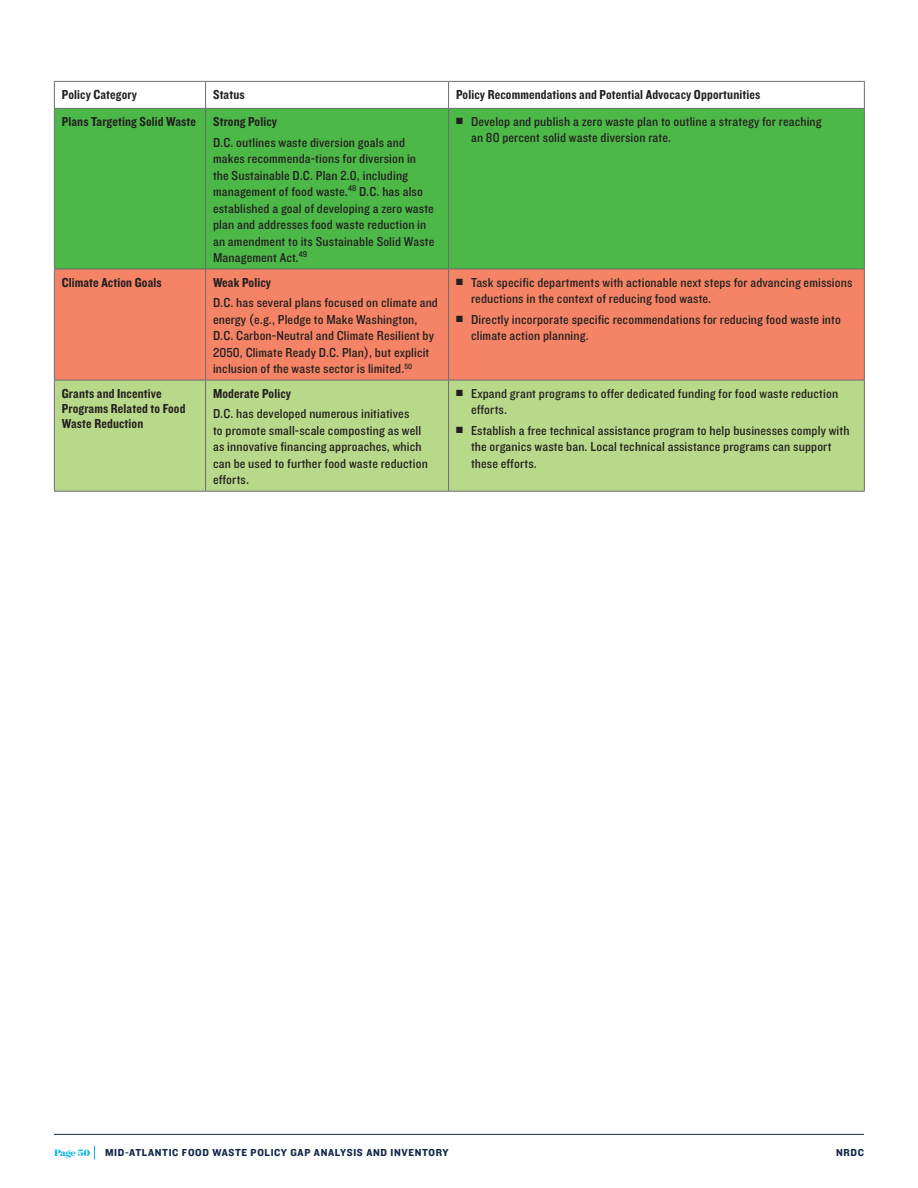
<style>
.page{position:relative;width:918px;height:1188px;background:#fff}
.page>*{position:absolute;margin:0;border:0;box-sizing:border-box;transform-origin:0 0}
.t1{font:13.5px/16.5px "Knockout 30 Junior Welterwt";letter-spacing:.01em;color:#231f20}
.t2{font:13.5px/15px "Knockout 50 Welterweight";letter-spacing:.01em;color:#231f20}
.t3{font:10.5px "Knockout 51 Middleweight";letter-spacing:.06em;color:#11264a}
.t4{font:700 10.5px "Surveyor Display";letter-spacing:-.03em;color:#00b3e4}
</style>
<div class="page">
<hr style="left:54px;top:1134px;width:810px;height:1px;background:#11264a">
<svg style="left:94px;top:1146px;width:1px;height:13px"></svg>
<div style="left:55px;top:109px;width:809px;height:160px;background:#4cb848"></div>
<div style="left:55px;top:270px;width:809px;height:110px;background:#f48465"></div>
<div style="left:55px;top:381px;width:809px;height:110px;background:#b8d989"></div>
<hr style="left:54px;top:81px;width:152px;height:1px;background:#6c6d70">
<svg style="left:54px;top:82px;width:1px;height:26px"></svg>
<hr style="left:206px;top:81px;width:243px;height:1px;background:#6c6d70">
<svg style="left:205px;top:82px;width:1px;height:26px"></svg>
<hr style="left:449px;top:81px;width:416px;height:1px;background:#6c6d70">
<svg style="left:448px;top:82px;width:1px;height:26px"></svg>
<svg style="left:864px;top:82px;width:1px;height:26px"></svg>
<hr style="left:54px;top:108px;width:152px;height:1px;background:#6c6d70">
<hr style="left:206px;top:108px;width:243px;height:1px;background:#6c6d70">
<hr style="left:449px;top:108px;width:416px;height:1px;background:#6c6d70">
<hr style="left:54px;top:109px;width:1px;height:160px;background:#6c6d70">
<hr style="left:205px;top:109px;width:1px;height:160px;background:#6c6d70">
<hr style="left:448px;top:109px;width:1px;height:160px;background:#6c6d70">
<hr style="left:864px;top:109px;width:1px;height:160px;background:#6c6d70">
<hr style="left:54px;top:269px;width:152px;height:1px;background:#6c6d70">
<hr style="left:54px;top:269px;width:1px;height:111px;background:#6c6d70">
<hr style="left:206px;top:269px;width:243px;height:1px;background:#6c6d70">
<hr style="left:205px;top:269px;width:1px;height:111px;background:#6c6d70">
<hr style="left:449px;top:269px;width:416px;height:1px;background:#6c6d70">
<hr style="left:448px;top:269px;width:1px;height:111px;background:#6c6d70">
<hr style="left:864px;top:269px;width:1px;height:111px;background:#6c6d70">
<hr style="left:54px;top:380px;width:152px;height:1px;background:#6c6d70">
<hr style="left:54px;top:380px;width:1px;height:111px;background:#6c6d70">
<hr style="left:206px;top:380px;width:243px;height:1px;background:#6c6d70">
<hr style="left:205px;top:380px;width:1px;height:111px;background:#6c6d70">
<hr style="left:449px;top:380px;width:416px;height:1px;background:#6c6d70">
<hr style="left:448px;top:380px;width:1px;height:111px;background:#6c6d70">
<hr style="left:864px;top:380px;width:1px;height:111px;background:#6c6d70">
<hr style="left:54px;top:491px;width:152px;height:1px;background:#6c6d70">
<hr style="left:206px;top:491px;width:243px;height:1px;background:#6c6d70">
<hr style="left:449px;top:491px;width:416px;height:1px;background:#6c6d70">
<p class="t2" style="left:62px;top:86px;width:77px">Policy Category</p>
<p class="t2" style="left:213px;top:86px;width:33px">Status</p>
<p class="t2" style="left:456px;top:86px;width:306px">Policy Recommendations and Potential Advocacy Opportunities</p>
<p class="t2" style="left:62px;top:113px;width:136px">Plans Targeting Solid Waste</p>
<p class="t2" style="left:213px;top:113px;width:66px">Strong Policy</p>
<p class="t1" style="left:213px;top:133px;width:223px">D.C. outlines waste diversion goals and makes recommenda-tions for diversion in the Sustainable D.C. Plan 2.0, including management of food waste.<sup>48</sup> D.C. has also established a goal of developing a zero waste plan and addresses food waste reduction in an amendment to its Sustainable Solid Waste Management Act.<sup>49</sup></p>
<p class="t1" style="left:471px;top:113px;width:352px;text-indent:-15px">■ Develop and publish a zero waste plan to outline a strategy for reaching an 80 percent solid waste diversion rate.</p>
<p class="t2" style="left:62px;top:274px;width:101px">Climate Action Goals</p>
<p class="t2" style="left:213px;top:274px;width:59px">Weak Policy</p>
<p class="t1" style="left:213px;top:294px;width:226px">D.C. has several plans focused on climate and energy (e.g., Pledge to Make Washington, D.C. Carbon-Neutral and Climate Resilient by 2050, Climate Ready D.C. Plan), but explicit inclusion of the waste sector is limited.<sup>50</sup></p>
<p class="t2" style="left:62px;top:385px;width:125px">Grants and Incentive<br>Programs Related to Food<br>Waste Reduction</p>
<p class="t2" style="left:213px;top:385px;width:79px">Moderate Policy</p>
<p class="t1" style="left:213px;top:405px;width:216px">D.C. has developed numerous initiatives<br>to promote small-scale composting as well as innovative financing approaches, which can be used to further food waste reduction efforts.</p>
<p class="t1" style="left:471px;top:273px;width:383px;text-indent:-15px">■ Task specific departments with actionable next steps for advancing emissions reductions in the context of reducing food waste.</p>
<p class="t1" style="left:471px;top:311px;width:371px;text-indent:-15px">■ Directly incorporate specific recommendations for reducing food waste into climate action planning.</p>
<p class="t1" style="left:471px;top:384px;width:369px;text-indent:-15px">■ Expand grant programs to offer dedicated funding for food waste reduction efforts.</p>
<p class="t1" style="left:471px;top:422px;width:380px;text-indent:-15px">■ Establish a free technical assistance program to help businesses comply with the organics waste ban. Local technical assistance programs can support these efforts.</p>
<p class="t4" style="left:54px;top:1146px;width:38px">Page 50</p>
<p class="t3" style="left:105px;top:1146px;width:345px">MID-ATLANTIC FOOD WASTE POLICY GAP ANALYSIS AND INVENTORY</p>
<p class="t3" style="left:836px;top:1146px;width:29px">NRDC</p>
</div>
